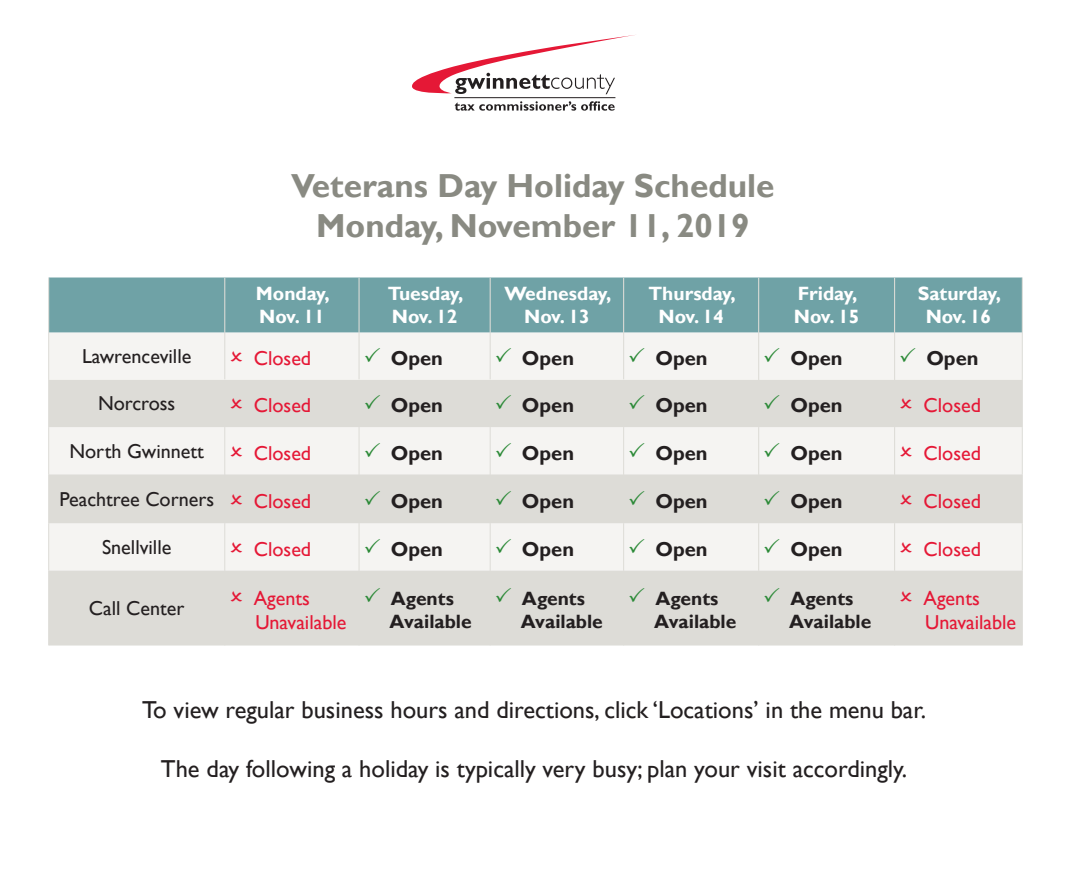
<style>
.page{position:relative;width:1071px;height:882px;background:#fff}
.page>*{position:absolute;margin:0;border:0;box-sizing:border-box;transform-origin:0 0}
.t1{font:700 33.25px "Gill Sans";color:#898a82}
.t2{font:24.5px "Gill Sans";color:#231f20}
.t3{font:20.12px/24.2px "Gill Sans";color:#e51836}
.t4{font:700 20.12px "Gill Sans";color:#231f20}
.t5{font:20.12px "Gill Sans";color:#231f20}
.t6{font:700 19.25px "Gill Sans";color:#fff}
.t7{font:700 19.25px/23.1px "Gill Sans";color:#231f20}
</style>
<div class="page">
<div style="left:49px;top:278px;width:973px;height:55px;background:#6fa2a6"></div>
<div style="left:49px;top:333px;width:973px;height:238px;background:#f5f4f2"></div>
<svg style="left:49px;top:380px;width:973px;height:143px;fill:#dddcd7"></svg>
<div style="left:49px;top:571px;width:973px;height:75px;background:#dddcd7"></div>
<hr style="left:359px;top:278px;width:1px;height:55px;background:#dddcd7">
<hr style="left:490px;top:278px;width:1px;height:55px;background:#dddcd7">
<hr style="left:224px;top:333px;width:1px;height:46px;background:#dddcd7">
<hr style="left:359px;top:333px;width:1px;height:46px;background:#dddcd7">
<hr style="left:490px;top:333px;width:1px;height:46px;background:#dddcd7">
<hr style="left:623px;top:333px;width:1px;height:46px;background:#dddcd7">
<hr style="left:758px;top:333px;width:1px;height:47px;background:#dddcd7">
<hr style="left:894px;top:333px;width:1px;height:47px;background:#dddcd7">
<hr style="left:623px;top:278px;width:1px;height:55px;background:#dddcd7">
<hr style="left:758px;top:380px;width:1px;height:47px;background:#dddcd7">
<hr style="left:894px;top:380px;width:1px;height:47px;background:#dddcd7">
<hr style="left:758px;top:427px;width:1px;height:47px;background:#dddcd7">
<hr style="left:894px;top:427px;width:1px;height:47px;background:#dddcd7">
<hr style="left:758px;top:474px;width:1px;height:49px;background:#dddcd7">
<hr style="left:894px;top:474px;width:1px;height:49px;background:#dddcd7">
<hr style="left:758px;top:523px;width:1px;height:48px;background:#dddcd7">
<hr style="left:894px;top:523px;width:1px;height:48px;background:#dddcd7">
<hr style="left:758px;top:278px;width:1px;height:55px;background:#dddcd7">
<hr style="left:48px;top:278px;width:1px;height:55px;background:#dddcd7">
<hr style="left:48px;top:333px;width:1px;height:47px;background:#dddcd7">
<hr style="left:48px;top:380px;width:1px;height:47px;background:#dddcd7">
<hr style="left:48px;top:427px;width:1px;height:47px;background:#dddcd7">
<hr style="left:48px;top:474px;width:1px;height:49px;background:#dddcd7">
<hr style="left:48px;top:523px;width:1px;height:48px;background:#dddcd7">
<hr style="left:48px;top:571px;width:1px;height:74px;background:#dddcd7">
<hr style="left:224px;top:278px;width:1px;height:55px;background:#dddcd7">
<hr style="left:894px;top:278px;width:1px;height:55px;background:#dddcd7">
<hr style="left:758px;top:571px;width:1px;height:74px;background:#dddcd7">
<hr style="left:894px;top:571px;width:1px;height:74px;background:#dddcd7">
<hr style="left:1022px;top:278px;width:1px;height:55px;background:#dddcd7">
<hr style="left:1022px;top:333px;width:1px;height:47px;background:#dddcd7">
<hr style="left:224px;top:380px;width:1px;height:47px;background:#dddcd7">
<hr style="left:359px;top:380px;width:1px;height:47px;background:#dddcd7">
<hr style="left:490px;top:380px;width:1px;height:47px;background:#dddcd7">
<hr style="left:623px;top:380px;width:1px;height:47px;background:#dddcd7">
<hr style="left:1022px;top:380px;width:1px;height:47px;background:#dddcd7">
<hr style="left:224px;top:427px;width:1px;height:47px;background:#dddcd7">
<hr style="left:359px;top:427px;width:1px;height:47px;background:#dddcd7">
<hr style="left:490px;top:427px;width:1px;height:47px;background:#dddcd7">
<hr style="left:623px;top:427px;width:1px;height:47px;background:#dddcd7">
<hr style="left:1022px;top:427px;width:1px;height:47px;background:#dddcd7">
<hr style="left:224px;top:474px;width:1px;height:49px;background:#dddcd7">
<hr style="left:359px;top:474px;width:1px;height:49px;background:#dddcd7">
<hr style="left:490px;top:474px;width:1px;height:49px;background:#dddcd7">
<hr style="left:623px;top:474px;width:1px;height:49px;background:#dddcd7">
<hr style="left:1022px;top:474px;width:1px;height:49px;background:#dddcd7">
<hr style="left:224px;top:523px;width:1px;height:48px;background:#dddcd7">
<hr style="left:359px;top:523px;width:1px;height:48px;background:#dddcd7">
<hr style="left:490px;top:523px;width:1px;height:48px;background:#dddcd7">
<hr style="left:623px;top:523px;width:1px;height:48px;background:#dddcd7">
<hr style="left:1022px;top:523px;width:1px;height:48px;background:#dddcd7">
<hr style="left:224px;top:571px;width:1px;height:74px;background:#dddcd7">
<hr style="left:359px;top:571px;width:1px;height:74px;background:#dddcd7">
<hr style="left:490px;top:571px;width:1px;height:74px;background:#dddcd7">
<hr style="left:623px;top:571px;width:1px;height:74px;background:#dddcd7">
<hr style="left:1022px;top:571px;width:1px;height:74px;background:#dddcd7">
<svg style="left:412px;top:35px;width:223px;height:59px"></svg>
<svg style="left:455px;top:101px;width:160px;height:10px"></svg>
<hr style="left:454px;top:97px;width:161px;height:1px;background:#231f20">
<svg style="left:231px;top:351px;width:11px;height:10px"></svg>
<svg style="left:365px;top:347px;width:15px;height:15px"></svg>
<svg style="left:496px;top:347px;width:15px;height:15px"></svg>
<svg style="left:630px;top:347px;width:15px;height:15px"></svg>
<svg style="left:765px;top:347px;width:15px;height:15px"></svg>
<svg style="left:901px;top:347px;width:14px;height:15px"></svg>
<svg style="left:231px;top:398px;width:11px;height:11px"></svg>
<svg style="left:365px;top:395px;width:15px;height:14px"></svg>
<svg style="left:496px;top:395px;width:15px;height:14px"></svg>
<svg style="left:630px;top:395px;width:15px;height:14px"></svg>
<svg style="left:765px;top:395px;width:15px;height:14px"></svg>
<svg style="left:901px;top:398px;width:11px;height:11px"></svg>
<svg style="left:231px;top:445px;width:11px;height:11px"></svg>
<svg style="left:365px;top:442px;width:15px;height:15px"></svg>
<svg style="left:496px;top:442px;width:15px;height:15px"></svg>
<svg style="left:630px;top:442px;width:15px;height:15px"></svg>
<svg style="left:765px;top:442px;width:15px;height:15px"></svg>
<svg style="left:901px;top:445px;width:11px;height:11px"></svg>
<svg style="left:231px;top:494px;width:11px;height:10px"></svg>
<svg style="left:365px;top:490px;width:15px;height:15px"></svg>
<svg style="left:496px;top:490px;width:15px;height:15px"></svg>
<svg style="left:630px;top:490px;width:15px;height:15px"></svg>
<svg style="left:765px;top:490px;width:15px;height:15px"></svg>
<svg style="left:901px;top:494px;width:11px;height:10px"></svg>
<svg style="left:231px;top:542px;width:11px;height:10px"></svg>
<svg style="left:365px;top:538px;width:15px;height:15px"></svg>
<svg style="left:496px;top:538px;width:15px;height:15px"></svg>
<svg style="left:630px;top:538px;width:15px;height:15px"></svg>
<svg style="left:765px;top:538px;width:15px;height:15px"></svg>
<svg style="left:901px;top:542px;width:11px;height:10px"></svg>
<svg style="left:231px;top:591px;width:11px;height:10px"></svg>
<svg style="left:365px;top:588px;width:15px;height:14px"></svg>
<svg style="left:496px;top:588px;width:15px;height:14px"></svg>
<svg style="left:630px;top:588px;width:15px;height:14px"></svg>
<svg style="left:765px;top:588px;width:15px;height:14px"></svg>
<svg style="left:901px;top:591px;width:11px;height:10px"></svg>
<p class="t1" style="left:291px;top:166px;width:485px">Veterans Day Holiday Schedule</p>
<p class="t1" style="left:316px;top:206px;width:435px">Monday, November 11, 2019</p>
<p class="t6" style="left:256px;top:282px;width:75px">Monday,</p>
<p class="t6" style="left:259px;top:305px;width:67px">Nov. 11</p>
<p class="t6" style="left:388px;top:282px;width:77px">Tuesday,</p>
<p class="t6" style="left:392px;top:305px;width:67px">Nov. 12</p>
<p class="t6" style="left:504px;top:282px;width:108px">Wednesday,</p>
<p class="t6" style="left:524px;top:305px;width:67px">Nov. 13</p>
<p class="t6" style="left:648px;top:282px;width:89px">Thursday,</p>
<p class="t6" style="left:658px;top:305px;width:67px">Nov. 14</p>
<p class="t6" style="left:798px;top:282px;width:61px">Friday,</p>
<p class="t6" style="left:794px;top:305px;width:67px">Nov. 15</p>
<p class="t6" style="left:918px;top:282px;width:85px">Saturday,</p>
<p class="t6" style="left:926px;top:305px;width:67px">Nov. 16</p>
<p class="t5" style="left:82px;top:345px;width:111px">Lawrenceville</p>
<p class="t3" style="left:254px;top:347px;width:59px">Closed</p>
<p class="t4" style="left:391px;top:346px;width:54px">Open</p>
<p class="t4" style="left:522px;top:346px;width:54px">Open</p>
<p class="t4" style="left:655px;top:346px;width:54px">Open</p>
<p class="t4" style="left:790px;top:346px;width:54px">Open</p>
<p class="t4" style="left:926px;top:346px;width:54px">Open</p>
<p class="t5" style="left:98px;top:392px;width:79px">Norcross</p>
<p class="t3" style="left:254px;top:394px;width:59px">Closed</p>
<p class="t4" style="left:391px;top:393px;width:54px">Open</p>
<p class="t4" style="left:522px;top:393px;width:54px">Open</p>
<p class="t4" style="left:655px;top:393px;width:54px">Open</p>
<p class="t4" style="left:790px;top:393px;width:54px">Open</p>
<p class="t3" style="left:924px;top:394px;width:59px">Closed</p>
<p class="t5" style="left:69px;top:439px;width:136px">North Gwinnett</p>
<p class="t3" style="left:254px;top:441px;width:59px">Closed</p>
<p class="t4" style="left:391px;top:441px;width:54px">Open</p>
<p class="t4" style="left:522px;top:441px;width:54px">Open</p>
<p class="t4" style="left:655px;top:441px;width:54px">Open</p>
<p class="t4" style="left:790px;top:441px;width:54px">Open</p>
<p class="t3" style="left:924px;top:441px;width:59px">Closed</p>
<p class="t5" style="left:59px;top:487px;width:156px">Peachtree Corners</p>
<p class="t3" style="left:254px;top:489px;width:59px">Closed</p>
<p class="t4" style="left:391px;top:489px;width:54px">Open</p>
<p class="t4" style="left:522px;top:489px;width:54px">Open</p>
<p class="t4" style="left:655px;top:489px;width:54px">Open</p>
<p class="t4" style="left:790px;top:489px;width:54px">Open</p>
<p class="t3" style="left:924px;top:489px;width:59px">Closed</p>
<p class="t5" style="left:102px;top:535px;width:71px">Snellville</p>
<p class="t3" style="left:254px;top:537px;width:59px">Closed</p>
<p class="t4" style="left:391px;top:537px;width:54px">Open</p>
<p class="t4" style="left:522px;top:537px;width:54px">Open</p>
<p class="t4" style="left:655px;top:537px;width:54px">Open</p>
<p class="t4" style="left:790px;top:537px;width:54px">Open</p>
<p class="t3" style="left:924px;top:537px;width:59px">Closed</p>
<p class="t5" style="left:89px;top:597px;width:97px">Call Center</p>
<p class="t3" style="left:254px;top:586px;width:94px">Agents<br>Unavailable</p>
<p class="t7" style="left:390px;top:588px;width:84px">Agents<br>Available</p>
<p class="t7" style="left:521px;top:588px;width:84px">Agents<br>Available</p>
<p class="t7" style="left:654px;top:588px;width:84px">Agents<br>Available</p>
<p class="t7" style="left:789px;top:588px;width:84px">Agents<br>Available</p>
<p class="t3" style="left:924px;top:586px;width:94px">Agents<br>Unavailable</p>
<p class="t2" style="left:142px;top:695px;width:785px">To view regular business hours and directions, click ‘Locations’ in the menu bar.</p>
<p class="t2" style="left:161px;top:754px;width:748px">The day following a holiday is typically very busy; plan your visit accordingly.</p>
</div>
